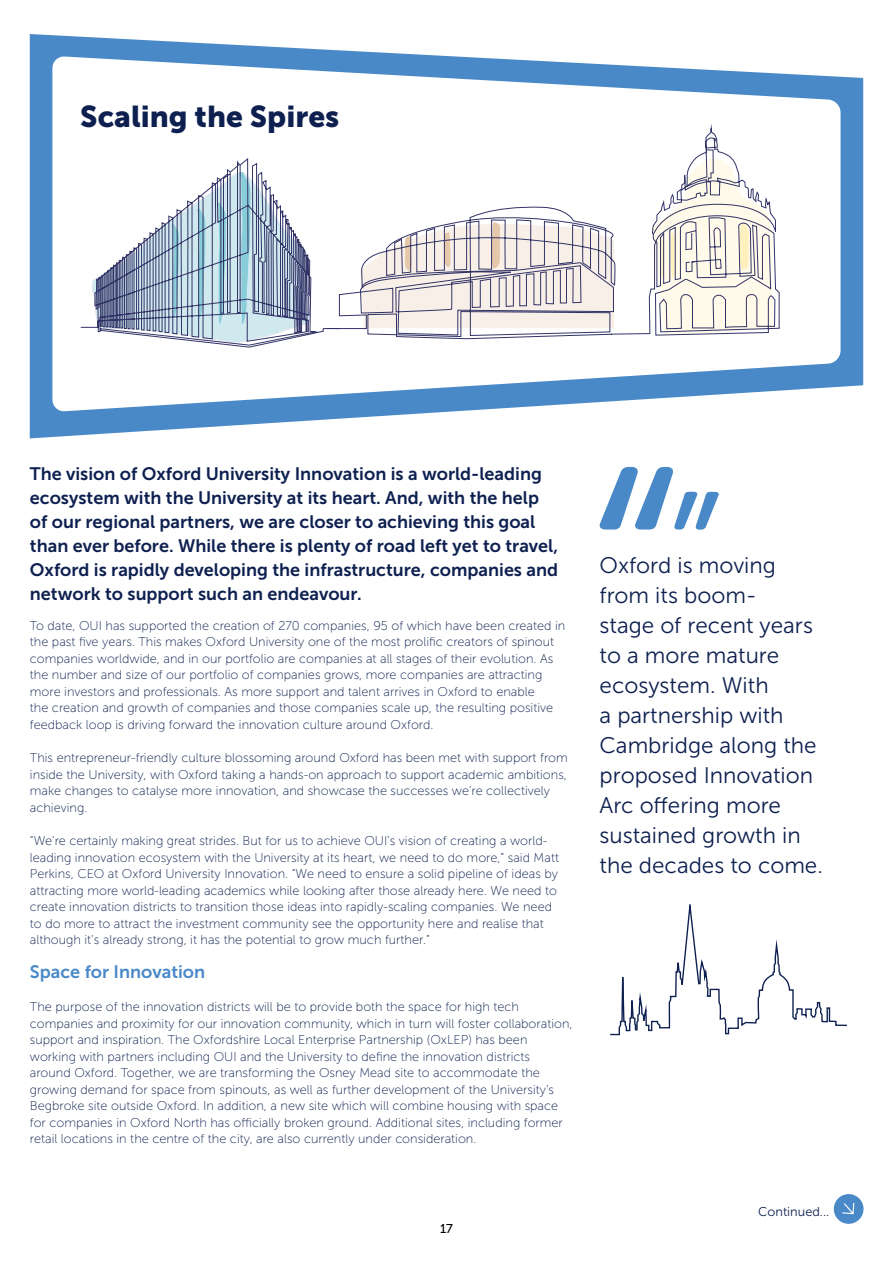
<style>
.page{position:relative;width:893px;height:1263px;background:#fff}
.page>*{position:absolute;margin:0;border:0;box-sizing:border-box;transform-origin:0 0}
.t1{font:30px "Museo Sans 900";color:#0e2050}
.t2{font:22.5px/30px "Museo Sans 300";color:#0e2050}
.t3{font:18px/24px "Museo Sans 700";color:#0e2050}
.t4{font:18px "Museo Sans 700";color:#4a89c8}
.t5{font:12.75px/16.5px "Museo Sans 100";color:#0e2050}
.t6{font:12.75px "Museo Sans 300";color:#0e2050}
.t7{font:12.75px "Museo Sans 500";color:#000}
</style>
<div class="page">
<svg style="left:600px;top:467px;width:119px;height:63px"></svg>
<svg style="left:30px;top:34px;width:833px;height:404px"></svg>
<svg style="left:52px;top:56px;width:788px;height:356px"></svg>
<svg style="left:80px;top:120px;width:700px;height:233px"></svg>
<svg style="left:610px;top:904px;width:237px;height:132px"></svg>
<div style="left:834px;top:1194px;width:29px;height:30px;background:#4a89c8;border-radius:50%"></div>
<svg style="left:842px;top:1202px;width:13px;height:13px"></svg>
<h1 class="t1" style="left:80px;top:99px;width:261px">Scaling the Spires</h1>
<p class="t3" style="left:30px;top:462px;width:530px">The vision of Oxford University Innovation is a world-leading ecosystem with the University at its heart. And, with the help of our regional partners, we are closer to achieving this goal than ever before. While there is plenty of road left yet to travel, Oxford is rapidly developing the infrastructure, companies and network to support such an endeavour.</p>
<p class="t5" style="left:30px;top:617px;width:537px">To date, OUI has supported the creation of 270 companies, 95 of which have been created in the past five years. This makes Oxford University one of the most prolific creators of spinout companies worldwide, and in our portfolio are companies at all stages of their evolution. As the number and size of our portfolio of companies grows, more companies are attracting more investors and professionals. As more support and talent arrives in Oxford to enable<br>the creation and growth of companies and those companies scale up, the resulting positive feedback loop is driving forward the innovation culture around Oxford.</p>
<p class="t5" style="left:30px;top:750px;width:539px">This entrepreneur-friendly culture blossoming around Oxford has been met with support from inside the University, with Oxford taking a hands-on approach to support academic ambitions, make changes to catalyse more innovation, and showcase the successes we’re collectively achieving.</p>
<p class="t5" style="left:30px;top:833px;width:531px">“We’re certainly making great strides. But for us to achieve OUI’s vision of creating a world&shy;leading innovation ecosystem with the University at its heart, we need to do more,” said Matt Perkins, CEO at Oxford University Innovation. “We need to ensure a solid pipeline of ideas by attracting more world-leading academics while looking after those already here. We need to create innovation districts to transition those ideas into rapidly-scaling companies. We need to do more to attract the investment community see the opportunity here and realise that although it’s already strong, it has the potential to grow much further.”</p>
<h3 class="t4" style="left:30px;top:961px;width:177px">Space for Innovation</h3>
<p class="t5" style="left:30px;top:999px;width:544px">The purpose of the innovation districts will be to provide both the space for high tech companies and proximity for our innovation community, which in turn will foster collaboration, support and inspiration. The Oxfordshire Local Enterprise Partnership (OxLEP) has been working with partners including OUI and the University to define the innovation districts around Oxford. Together, we are transforming the Osney Mead site to accommodate the growing demand for space from spinouts, as well as further development of the University’s Begbroke site outside Oxford. In addition, a new site which will combine housing with space for companies in Oxford North has officially broken ground. Additional sites, including former retail locations in the centre of the city, are also currently under consideration.</p>
<p class="t7" style="left:440px;top:1221px;width:14px">17</p>
<h2 class="t2" style="left:600px;top:550px;width:225px">Oxford is moving from its boom-<br>stage of recent years to a more mature ecosystem. With<br>a partnership with<br>Cambridge along the proposed Innovation<br>Arc offering more sustained growth in the decades to come.</h2>
<p class="t6" style="left:758px;top:1204px;width:73px">Continued...</p>
</div>
